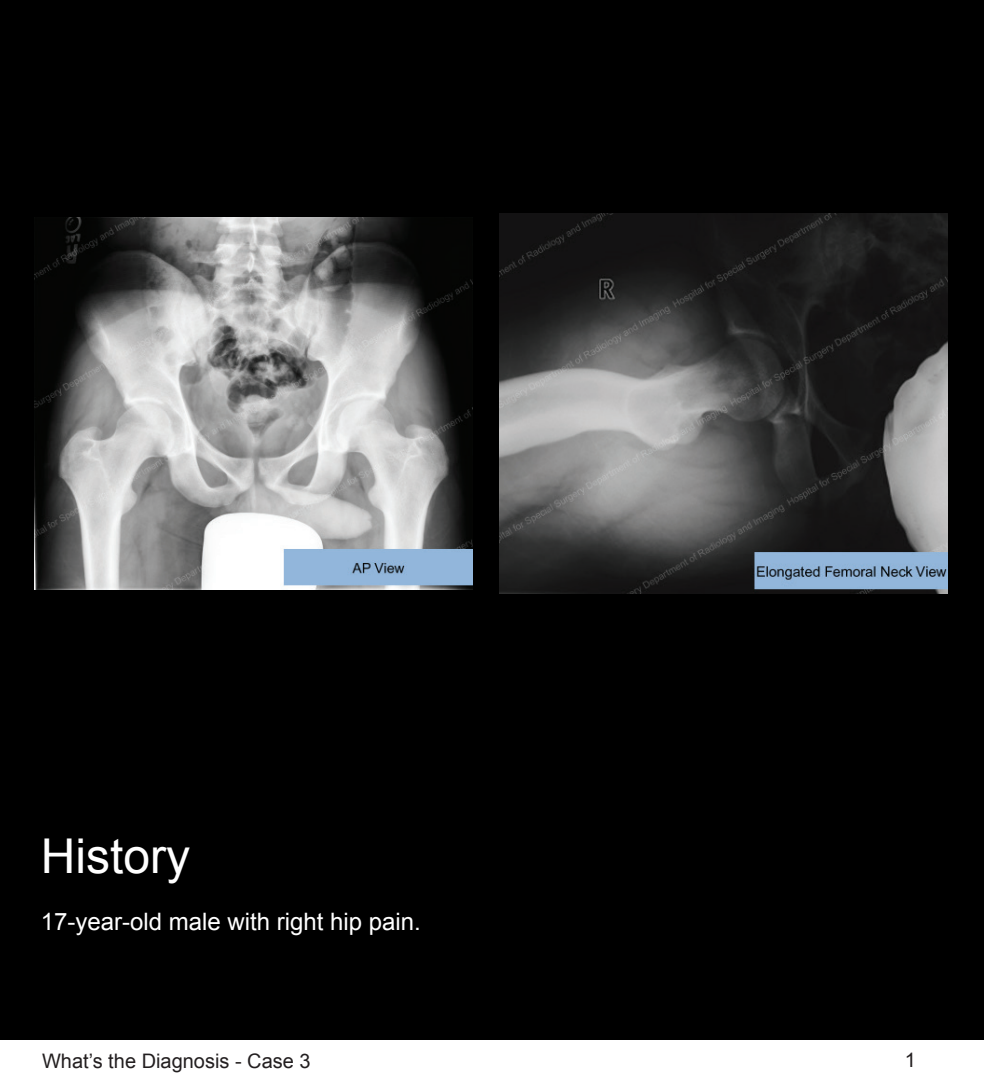
<style>
.page{position:relative;width:984px;height:1080px;background:#fff}
.page>*{position:absolute;margin:0;border:0;box-sizing:border-box;transform-origin:0 0}
.t1{font:48px "Arial";color:#fff}
.t2{font:24px "Arial";color:#fff}
.t3{font:20px "Arial";color:#231f20}
</style>
<div class="page">
<div style="left:0;top:0;width:984px;height:1039px;background:#000"></div>
<img style="left:499px;top:213px;width:448px;height:381px">
<img style="left:34px;top:217px;width:439px;height:373px">
<h1 class="t1" style="left:41px;top:824px;width:151px">History</h1>
<p class="t2" style="left:41px;top:906px;width:382px">17-year-old male with right hip pain.</p>
<p class="t3" style="left:42px;top:1048px;width:270px">What’s the Diagnosis - Case 3</p>
<p class="t3" style="left:905px;top:1047px;width:13px">1</p>
</div>
